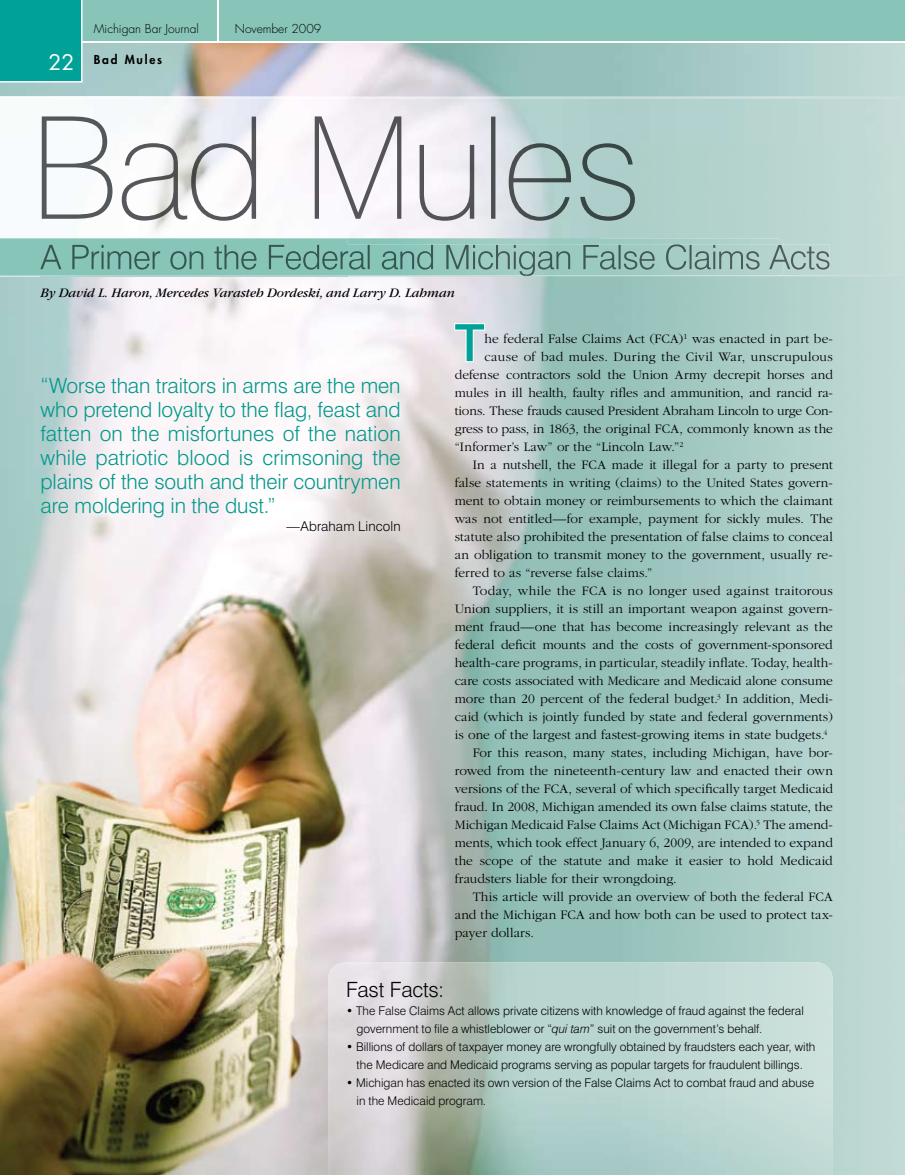
<style>
.page{position:relative;width:905px;height:1175px;background:#fff}
.page>*{position:absolute;margin:0;border:0;box-sizing:border-box;transform-origin:0 0}
.t1{font:500 51.45px "Swiss 721 BT";color:#00a297}
.t2{font:300 21px/24px "Swiss 721 BT";letter-spacing:-.005em;color:#009789;text-align:justify}
.t3{font:300 21px "Swiss 721 BT";letter-spacing:-.01em;color:#000}
.t4{font:21px "Futura";color:#fff}
.t5{font:300 13.5px "Garamond";letter-spacing:.005em;color:#000}
.t6{font:300 13.5px "Garamond";letter-spacing:.025em;color:#000}
.t7{font:300 13.5px "Garamond";letter-spacing:-.015em;color:#000}
.t8{font:italic 13.5px "Garamond";letter-spacing:-.005em;color:#000}
.t9{font:300 13.5px "Swiss 721 BT";letter-spacing:.01em;color:#000}
.t10{font:300 12px/18px "Swiss 721 BT";color:#000}
.t11{font:300 12px "Futura";color:#000}
.t12{font:800 12px "Futura";letter-spacing:.15em;color:#000}
.s1{font-style:italic}
</style>
<div class="page">
<img style="left:0;top:43px;width:904px;height:53px">
<img style="left:0;top:277px;width:638px;height:484px">
<img style="left:0;top:761px;width:319px;height:413px">
<img style="left:319px;top:761px;width:320px;height:206px">
<div style="left:0;top:0;width:904px;height:42px;background:#88c4b8"></div>
<hr style="left:0;top:41px;width:904px;height:2px;background:#fff">
<div style="left:0;top:0;width:82px;height:82px;background:#00a297"></div>
<hr style="left:217px;top:0;width:1px;height:42px;background:#fff">
<svg style="left:453px;top:322px;width:33px;height:41px"></svg>
<img style="left:328px;top:962px;width:505px;height:212px">
<img style="left:347px;top:116px;width:288px;height:105px">
<img style="left:42px;top:116px;width:305px;height:105px">
<img style="left:780px;top:244px;width:49px;height:32px">
<img style="left:347px;top:244px;width:436px;height:31px">
<img style="left:40px;top:244px;width:307px;height:31px">
<img style="left:40px;top:275px;width:740px;height:2px">
<img style="left:40px;top:275px;width:307px;height:1px">
<h2 class="t4" style="left:49px;top:48px;width:27px">22</h2>
<p class="t11" style="left:94px;top:21px;width:106px">Michigan Bar Journal</p>
<p class="t11" style="left:235px;top:21px;width:88px">November 2009</p>
<p class="t12" style="left:94px;top:51px;width:70px">Bad Mules</p>
<p class="t8" style="left:41px;top:286px;width:416px">By David L. Haron, Mercedes Varasteh Dordeski, and Larry D. Lahman</p>
<h2 class="t2" style="left:40px;top:373px;width:362px">“Worse than traitors in arms are the men who pretend loyalty to the flag, feast and fatten on the misfortunes of the nation while patriotic blood is crimsoning the plains of the south and their countrymen are moldering in the dust.”</h2>
<p class="t9" style="left:286px;top:517px;width:116px">—Abraham Lincoln</p>
<h1 class="t1" style="left:454px;top:311px;width:31px">T</h1>
<p class="t5" style="left:484px;top:332px;width:350px">he federal False Claims Act (FCA)<sup>1</sup> was enacted in part be-</p>
<p class="t6" style="left:484px;top:350px;width:350px">cause of bad mules. During the Civil War, unscrupulous</p>
<p class="t5" style="left:455px;top:368px;width:379px">defense contractors sold the Union Army decrepit horses and</p>
<p class="t5" style="left:455px;top:386px;width:379px">mules in ill health, faulty rifles and ammunition, and rancid ra-</p>
<p class="t7" style="left:455px;top:404px;width:379px">tions. These frauds caused President Abraham Lincoln to urge Con-</p>
<p class="t5" style="left:455px;top:422px;width:380px">gress to pass, in 1863, the original FCA, commonly known as the</p>
<p class="t5" style="left:455px;top:440px;width:230px">“Informer’s Law” or the “Lincoln Law.”<sup>2</sup></p>
<p class="t5" style="left:472px;top:458px;width:361px">In a nutshell, the FCA made it illegal for a party to present</p>
<p class="t5" style="left:455px;top:476px;width:379px">false statements in writing (claims) to the United States govern-</p>
<p class="t5" style="left:455px;top:494px;width:379px">ment to obtain money or reimbursements to which the claimant</p>
<p class="t5" style="left:455px;top:512px;width:379px">was not entitled—for example, payment for sickly mules. The</p>
<p class="t5" style="left:455px;top:530px;width:379px">statute also prohibited the presentation of false claims to conceal</p>
<p class="t5" style="left:455px;top:548px;width:379px">an obligation to transmit money to the government, usually re-</p>
<p class="t5" style="left:455px;top:566px;width:199px">ferred to as “reverse false claims.”</p>
<p class="t6" style="left:472px;top:584px;width:361px">Today, while the FCA is no longer used against traitorous</p>
<p class="t5" style="left:455px;top:602px;width:380px">Union suppliers, it is still an important weapon against govern-</p>
<p class="t5" style="left:455px;top:620px;width:380px">ment fraud—one that has become increasingly relevant as the</p>
<p class="t5" style="left:455px;top:638px;width:379px">federal deficit mounts and the costs of government-sponsored</p>
<p class="t5" style="left:455px;top:656px;width:379px">health-care programs, in particular, steadily inflate. Today, health-</p>
<p class="t5" style="left:455px;top:674px;width:379px">care costs associated with Medicare and Medicaid alone consume</p>
<p class="t5" style="left:455px;top:692px;width:379px">more than 20 percent of the federal budget.<sup>3</sup> In addition, Medi-</p>
<p class="t5" style="left:454px;top:710px;width:379px">caid (which is jointly funded by state and federal governments)</p>
<p class="t5" style="left:454px;top:728px;width:374px">is one of the largest and fastest-growing items in state budgets.<sup>4</sup></p>
<p class="t5" style="left:472px;top:746px;width:362px">For this reason, many states, including Michigan, have bor-</p>
<p class="t5" style="left:455px;top:764px;width:379px">rowed from the nineteenth-century law and enacted their own</p>
<p class="t5" style="left:455px;top:782px;width:380px">versions of the FCA, several of which specifically target Medicaid</p>
<p class="t5" style="left:455px;top:800px;width:379px">fraud. In 2008, Michigan amended its own false claims statute, the</p>
<p class="t5" style="left:455px;top:818px;width:380px">Michigan Medicaid False Claims Act (Michigan FCA).<sup>5</sup> The amend-</p>
<p class="t5" style="left:455px;top:836px;width:379px">ments, which took effect January 6, 2009, are intended to expand</p>
<p class="t5" style="left:455px;top:854px;width:379px">the scope of the statute and make it easier to hold Medicaid</p>
<p class="t5" style="left:455px;top:872px;width:223px">fraudsters liable for their wrongdoing.</p>
<p class="t5" style="left:473px;top:890px;width:361px">This article will provide an overview of both the federal FCA</p>
<p class="t5" style="left:455px;top:908px;width:379px">and the Michigan FCA and how both can be used to protect tax-</p>
<p class="t5" style="left:455px;top:926px;width:81px">payer dollars.</p>
<h2 class="t3" style="left:346px;top:976px;width:100px">Fast Facts:</h2>
<p class="t10" style="left:356px;top:1001px;width:448px;text-indent:-10px">• The False Claims Act allows private citizens with knowledge of fraud against the federal government to file a whistleblower or “<span class="s1">qui tam</span>” suit on the government’s behalf.</p>
<p class="t10" style="left:346px;top:1037px;width:471px;text-align:center">• Billions of dollars of taxpayer money are wrongfully obtained by fraudsters each year, with the Medicare and Medicaid programs serving as popular targets for fraudulent billings.</p>
<p class="t10" style="left:356px;top:1073px;width:459px;text-indent:-10px">• Michigan has enacted its own version of the False Claims Act to combat fraud and abuse in the Medicaid program.</p>
</div>
